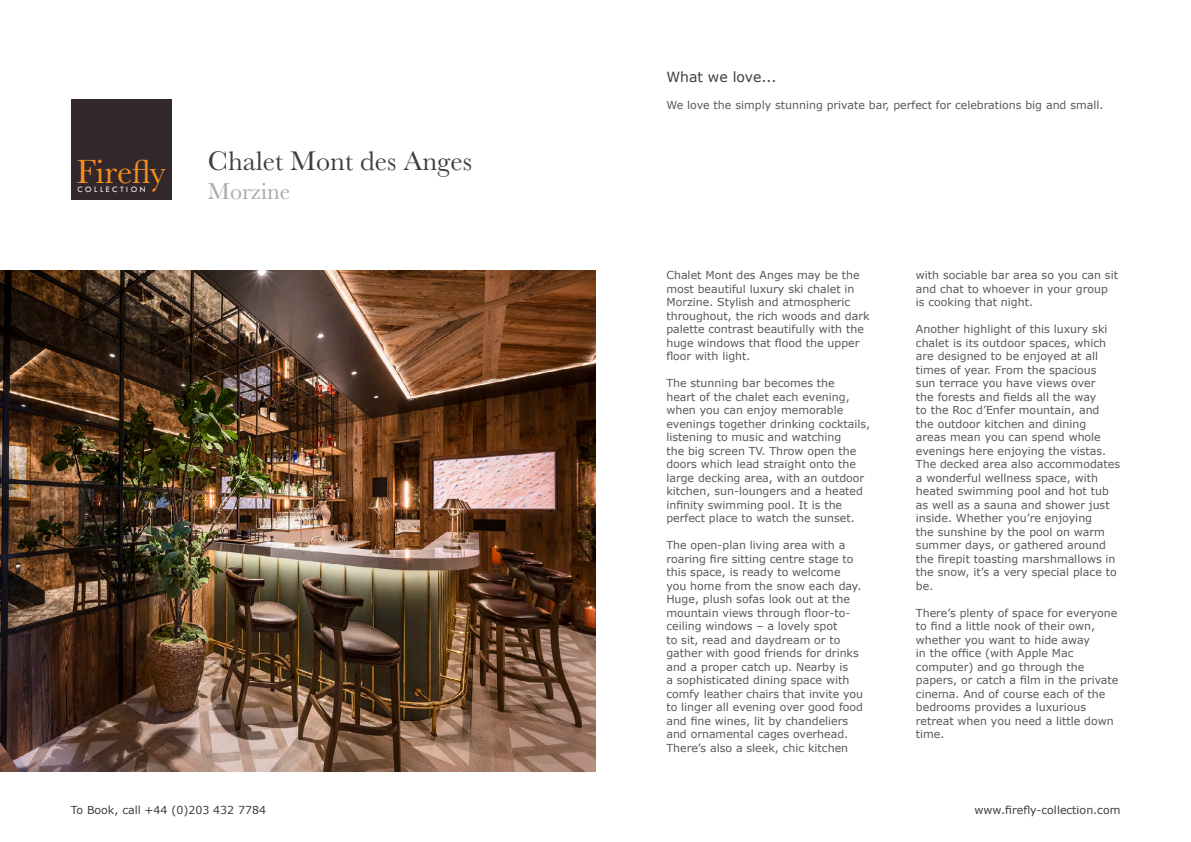
<style>
.page{position:relative;width:1191px;height:842px;background:#fff}
.page>*{position:absolute;margin:0;border:0;box-sizing:border-box;transform-origin:0 0}
.t1{font:34.9px "Baskerville";color:#f68e1e}
.t2{font:28px "Baskerville";color:#3e3e3f}
.t3{font:24px "Baskerville";color:#a8a9ad}
.t4{font:14px "Verdana";color:#3e3e3f}
.t5{font:11px/13.5px "Verdana";color:#57585a}
.t6{font:11px "Verdana";color:#3e3e3f}
.t7{font:8.5px "Tw Cen MT Std";letter-spacing:.3em;color:#fff}
</style>
<div class="page">
<div style="left:71px;top:99px;width:101px;height:101px;background:#32282c"></div>
<img style="left:0;top:271px;width:595px;height:500px">
<p class="t1" style="left:77px;top:149px;width:91px">Firefly</p>
<p class="t7" style="left:77px;top:184px;width:70px">COLLECTION</p>
<p class="t2" style="left:208px;top:143px;width:266px">Chalet Mont des Anges</p>
<p class="t3" style="left:208px;top:176px;width:84px">Morzine</p>
<p class="t6" style="left:71px;top:802px;width:197px">To Book, call +44 (0)203 432 7784</p>
<p class="t4" style="left:666px;top:68px;width:112px">What we love...</p>
<p class="t5" style="left:666px;top:98px;width:438px">We love the simply stunning private bar, perfect for celebrations big and small.</p>
<p class="t5" style="left:666px;top:269px;width:205px">Chalet Mont des Anges may be the most beautiful luxury ski chalet in<br>Morzine. Stylish and atmospheric throughout, the rich woods and dark palette contrast beautifully with the huge windows that flood the upper floor with light.</p>
<p class="t5" style="left:666px;top:377px;width:205px">The stunning bar becomes the<br>heart of the chalet each evening, when you can enjoy memorable evenings together drinking cocktails, listening to music and watching<br>the big screen TV. Throw open the doors which lead straight onto the large decking area, with an outdoor kitchen, sun-loungers and a heated infinity swimming pool. It is the perfect place to watch the sunset.</p>
<p class="t5" style="left:666px;top:539px;width:198px">The open-plan living area with a roaring fire sitting centre stage to this space, is ready to welcome you home from the snow each day.<br>Huge, plush sofas look out at the mountain views through floor-to&shy;ceiling windows – a lovely spot<br>to sit, read and daydream or to gather with good friends for drinks and a proper catch up. Nearby is<br>a sophisticated dining space with comfy leather chairs that invite you to linger all evening over good food and fine wines, lit by chandeliers and ornamental cages overhead.<br>There’s also a sleek, chic kitchen</p>
<p class="t5" style="left:916px;top:269px;width:204px">with sociable bar area so you can sit and chat to whoever in your group is cooking that night.</p>
<p class="t5" style="left:916px;top:323px;width:206px">Another highlight of this luxury ski chalet is its outdoor spaces, which are designed to be enjoyed at all times of year. From the spacious<br>sun terrace you have views over<br>the forests and fields all the way<br>to the Roc d’Enfer mountain, and<br>the outdoor kitchen and dining<br>areas mean you can spend whole evenings here enjoying the vistas.<br>The decked area also accommodates a wonderful wellness space, with heated swimming pool and hot tub as well as a sauna and shower just inside. Whether you’re enjoying<br>the sunshine by the pool on warm summer days, or gathered around the firepit toasting marshmallows in the snow, it’s a very special place to be.</p>
<p class="t5" style="left:916px;top:606px;width:204px">There’s plenty of space for everyone to find a little nook of their own, whether you want to hide away<br>in the office (with Apple Mac computer) and go through the papers, or catch a film in the private cinema. And of course each of the bedrooms provides a luxurious retreat when you need a little down time.</p>
<p class="t6" style="left:974px;top:802px;width:147px">www.firefly-collection.com</p>
</div>
